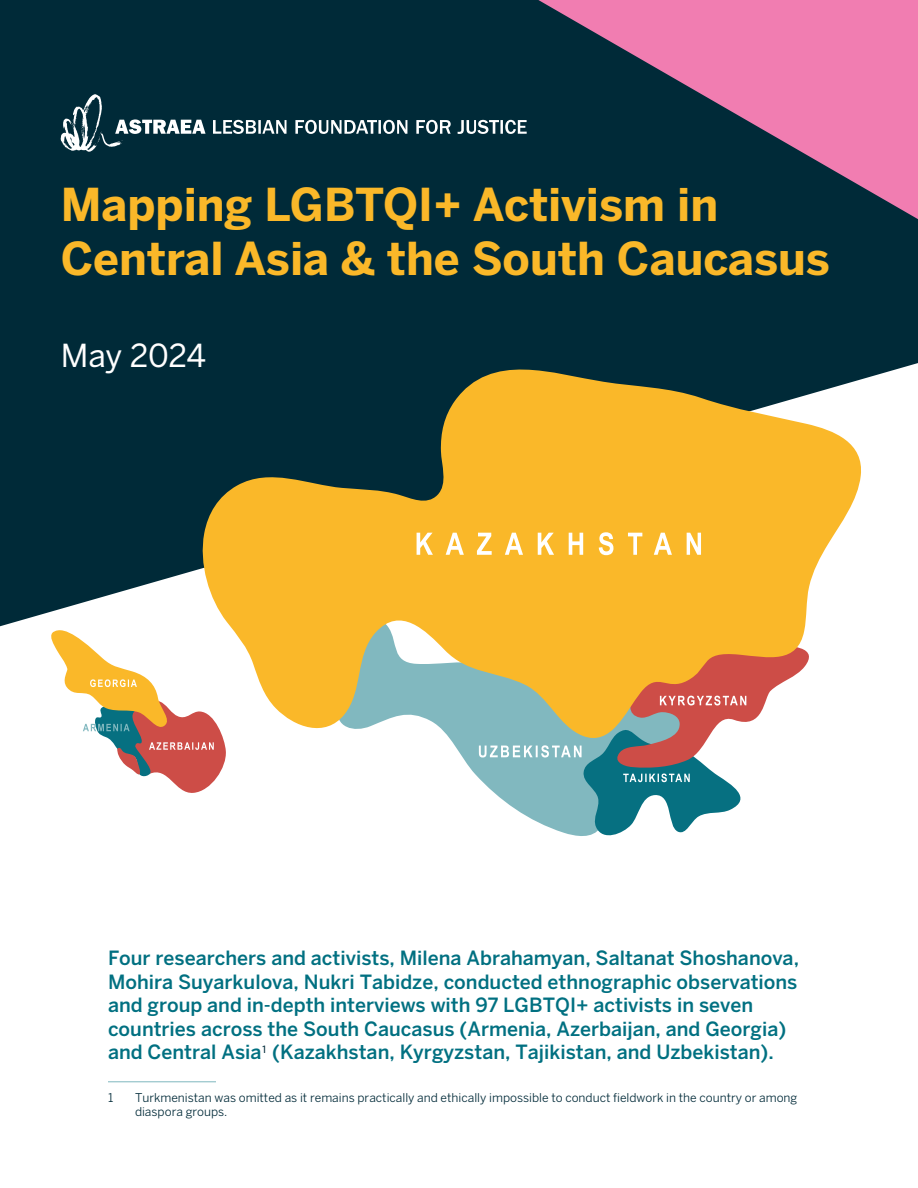
<style>
.page{position:relative;width:918px;height:1188px;background:#fff}
.page>*{position:absolute;margin:0;border:0;box-sizing:border-box;transform-origin:0 0}
.t1{font:700 45px/54px "Benton Sans";color:#fab829}
.t2{font:31.5px "Benton Sans";letter-spacing:-.01em;color:#fff}
.t3{font:500 19.5px/23.4px "Benton Sans";color:#017081}
.t4{font:12px/14.4px "Benton Sans";color:#002a38}
</style>
<div class="page">
<div style="left:0;top:0;width:918px;height:626px;background:#002a38"></div>
<svg style="left:61px;top:94px;width:466px;height:58px;background:#1f4450"></svg>
<svg style="left:538px;top:0;width:380px;height:219px;background:#725171"></svg>
<svg style="left:456px;top:747px;width:23px;height:31px"></svg>
<svg style="left:199px;top:360px;width:665px;height:387px;background:#c1a34d"></svg>
<svg style="left:417px;top:532px;width:284px;height:23px"></svg>
<svg style="left:479px;top:645px;width:330px;height:191px"></svg>
<svg style="left:51px;top:629px;width:176px;height:164px"></svg>
<hr style="left:108px;top:1081px;width:108px;height:1px;background:#7fb7bf">
<h1 class="t1" style="left:61px;top:179px;width:771px">Mapping LGBTQI+ Activism in<br>Central Asia &amp; the South Caucasus</h1>
<h2 class="t2" style="left:61px;top:337px;width:147px">May 2024</h2>
<p class="t3" style="left:108px;top:946px;width:693px">Four researchers and activists, Milena Abrahamyan, Saltanat Shoshanova, Mohira Suyarkulova, Nukri Tabidze, conducted ethnographic observations and group and in-depth interviews with 97 LGBTQI+ activists in seven countries across the South Caucasus (Armenia, Azerbaijan, and Georgia) and Central Asia<sup>1</sup> (Kazakhstan, Kyrgyzstan, Tajikistan, and Uzbekistan).</p>
<p class="t4" style="left:108px;top:1090px;width:7px">1</p>
<p class="t4" style="left:135px;top:1090px;width:664px">Turkmenistan was omitted as it remains practically and ethically impossible to conduct fieldwork in the country or among diaspora groups.</p>
</div>
